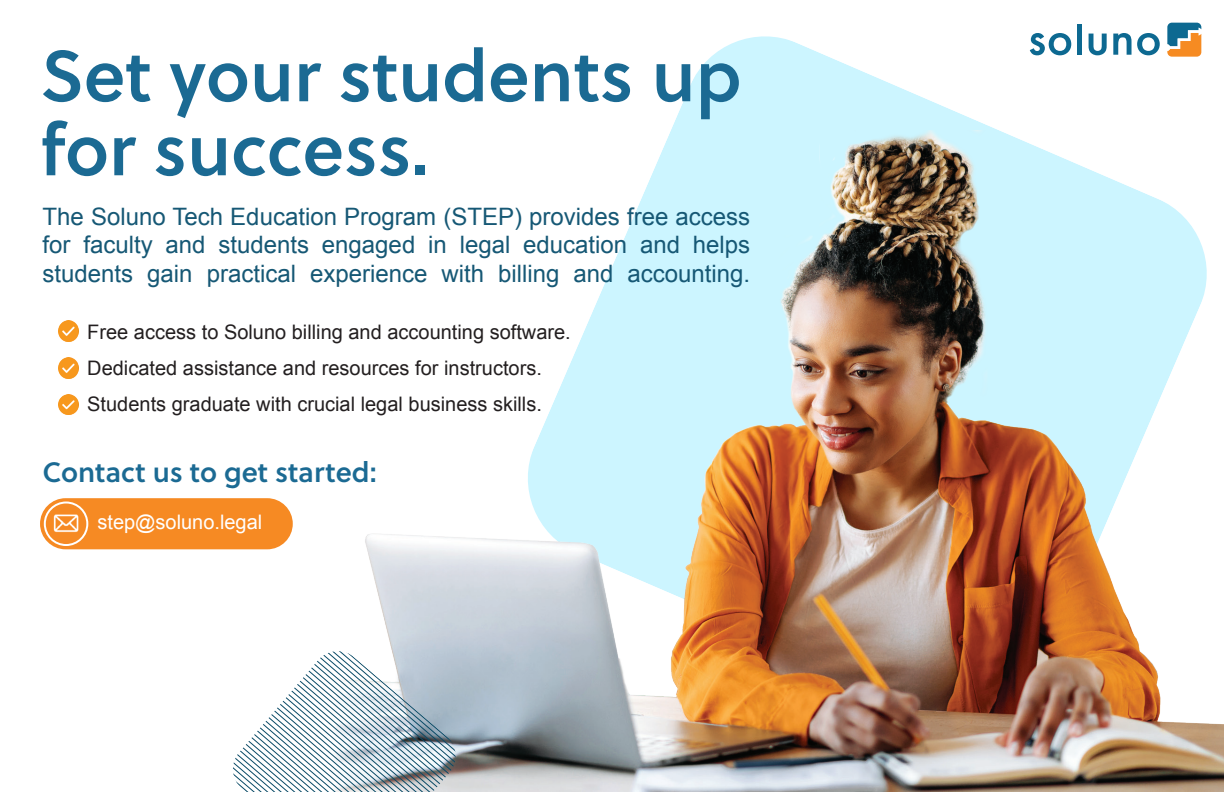
<style>
.page{position:relative;width:1224px;height:792px;background:#fff}
.page>*{position:absolute;margin:0;border:0;box-sizing:border-box;transform-origin:0 0}
.t1{font:72px/74px "Soleil Sb";color:#1b6a93}
.t2{font:28px "Soleil Sb";color:#1b6a93}
.t3{font:24px/28.8px "Arial";color:#165875;text-align:justify}
.t4{font:20px/36px "Arial";color:#231f20}
.t5{font:20px "Arial";color:#fff}
</style>
<div class="page">
<svg style="left:671px;top:26px;width:531px;height:104px"></svg>
<img style="left:365px;top:130px;width:859px;height:662px">
<svg style="left:233px;top:651px;width:226px;height:141px"></svg>
<div style="left:40px;top:498px;width:253px;height:51px;background:#f68a23;border-radius:26px"></div>
<img style="left:53px;top:514px;width:26px;height:19px">
<div style="left:44px;top:502px;width:44px;height:44px;border:2px solid #fff;border-radius:50%"></div>
<img style="left:58px;top:321px;width:21px;height:20px">
<img style="left:58px;top:358px;width:21px;height:20px">
<img style="left:58px;top:394px;width:21px;height:21px">
<svg style="left:1030px;top:33px;width:41px;height:22px"></svg>
<div style="left:1077px;top:24px;width:5px;height:31px;background:#0d6991"></div>
<svg style="left:1089px;top:34px;width:18px;height:21px"></svg>
<svg style="left:1113px;top:33px;width:47px;height:22px"></svg>
<svg style="left:1167px;top:23px;width:34px;height:34px"></svg>
<h1 class="t1" style="left:40px;top:36px;width:703px">Set your students up for success.</h1>
<p class="t3" style="left:43px;top:202px;width:709px">The Soluno Tech Education Program (STEP) provides free access for faculty and students engaged in legal education and helps students gain practical experience with billing and accounting.</p>
<p class="t4" style="left:87px;top:314px;width:485px">Free access to Soluno billing and accounting software.<br>Dedicated assistance and resources for instructors.<br>Students graduate with crucial legal business skills.</p>
<p class="t2" style="left:43px;top:451px;width:336px">Contact us to get started:</p>
<p class="t5" style="left:97px;top:509px;width:166px">step@soluno.legal</p>
</div>
